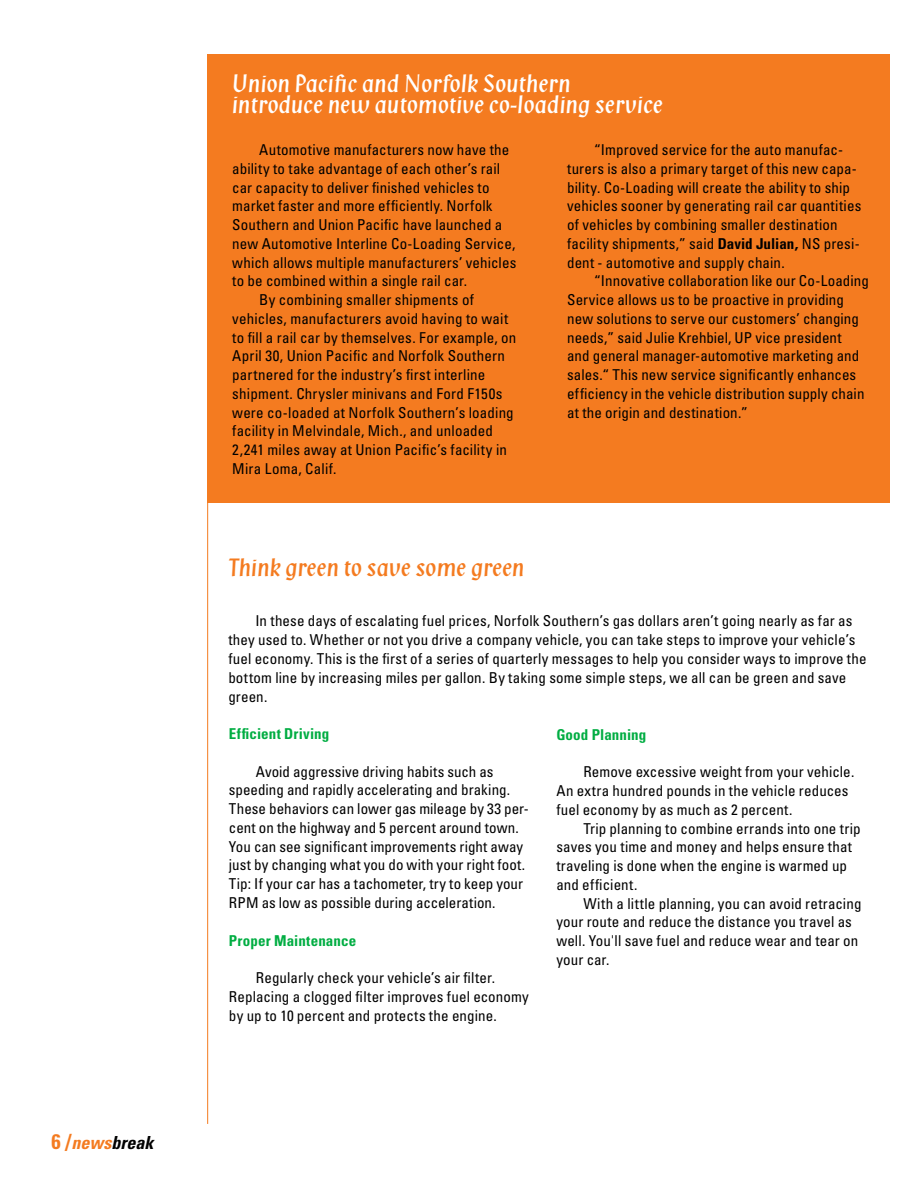
<style>
.page{position:relative;width:917px;height:1188px;background:#fff}
.page>*{position:absolute;margin:0;border:0;box-sizing:border-box;transform-origin:0 0}
.t1{font:24px/21px "Klang MT Std";letter-spacing:-.005em;color:#fff}
.t2{font:24px "Klang MT Std";letter-spacing:-.005em;color:#f47b20}
.t3{font:italic 700 condensed 18px "Univers LT Std";color:#000}
.t4{font:condensed 15px/18.8px "Univers LT Std";letter-spacing:.01em;color:#000}
.t5{font:700 condensed 15px "Univers LT Std";letter-spacing:.01em;color:#00ad42}
.s1{font-style:normal;font-size:21px;color:#f47b20}
.s2{color:#f47b20}
.s3{font-weight:700}
.s4{font-weight:700;font-stretch:normal}
</style>
<div class="page">
<hr style="left:207px;top:54px;width:1px;height:1069px;background:#f47b20">
<div style="left:207px;top:54px;width:683px;height:448px;background:#f47b20"></div>
<p class="t3" style="left:52px;top:1131px;width:103px"><span class="s1">6 /</span><span class="s2">news</span>break</p>
<h1 class="t1" style="left:232px;top:73px;width:433px">Union Pacific and Norfolk Southern introduce new automotive co-loading service</h1>
<p class="t4" style="left:259px;top:140px;width:252px">Automotive manufacturers now have the</p>
<p class="t4" style="left:232px;top:159px;width:269px">ability to take advantage of each other’s rail</p>
<p class="t4" style="left:232px;top:177px;width:259px">car capacity to deliver finished vehicles to</p>
<p class="t4" style="left:232px;top:196px;width:262px">market faster and more efficiently. Norfolk</p>
<p class="t4" style="left:232px;top:215px;width:272px">Southern and Union Pacific have launched a</p>
<p class="t4" style="left:232px;top:234px;width:285px">new Automotive Interline Co-Loading Service,</p>
<p class="t4" style="left:232px;top:252px;width:286px">which allows multiple manufacturers’ vehicles</p>
<p class="t4" style="left:232px;top:271px;width:236px">to be combined within a single rail car.</p>
<p class="t4" style="left:259px;top:290px;width:216px">By combining smaller shipments of</p>
<p class="t4" style="left:232px;top:309px;width:277px">vehicles, manufacturers avoid having to wait</p>
<p class="t4" style="left:232px;top:327px;width:286px">to fill a rail car by themselves. For example, on</p>
<p class="t4" style="left:232px;top:346px;width:274px">April 30, Union Pacific and Norfolk Southern</p>
<p class="t4" style="left:232px;top:365px;width:255px">partnered for the industry’s first interline</p>
<p class="t4" style="left:232px;top:384px;width:272px">shipment. Chrysler minivans and Ford F150s</p>
<p class="t4" style="left:232px;top:402px;width:283px">were co-loaded at Norfolk Southern’s loading</p>
<p class="t4" style="left:232px;top:421px;width:262px">facility in Melvindale, Mich., and unloaded</p>
<p class="t4" style="left:232px;top:440px;width:276px">2,241 miles away at Union Pacific’s facility in</p>
<p class="t4" style="left:232px;top:459px;width:106px">Mira Loma, Calif.</p>
<p class="t4" style="left:567px;top:140px;width:296px;text-indent:27px">“Improved service for the auto manufac&shy;turers is also a primary target of this new capa&shy;bility. Co-Loading will create the ability to ship vehicles sooner by generating rail car quantities of vehicles by combining smaller destination facility shipments,” said <span class="s3">David Julian</span><span class="s4">,</span> NS presi&shy;dent - automotive and supply chain.</p>
<p class="t4" style="left:567px;top:271px;width:303px;text-indent:27px">“Innovative collaboration like our Co-Loading Service allows us to be proactive in providing new solutions to serve our customers’ changing needs,” said Julie Krehbiel, UP vice president<br>and general manager-automotive marketing and sales.“ This new service significantly enhances efficiency in the vehicle distribution supply chain at the origin and destination.”</p>
<h1 class="t2" style="left:228px;top:554px;width:298px">Think green to save some green</h1>
<p class="t4" style="left:228px;top:611px;width:640px;text-indent:27px">In these days of escalating fuel prices, Norfolk Southern’s gas dollars aren’t going nearly as far as they used to. Whether or not you drive a company vehicle, you can take steps to improve your vehicle’s fuel economy. This is the first of a series of quarterly messages to help you consider ways to improve the bottom line by increasing miles per gallon. By taking some simple steps, we all can be green and save green.</p>
<p class="t5" style="left:229px;top:724px;width:102px">Efficient Driving</p>
<p class="t4" style="left:229px;top:761px;width:301px;text-indent:27px">Avoid aggressive driving habits such as speeding and rapidly accelerating and braking.<br>These behaviors can lower gas mileage by 33 per&shy;cent on the highway and 5 percent around town.<br>You can see significant improvements right away just by changing what you do with your right foot.<br>Tip: If your car has a tachometer, try to keep your RPM as low as possible during acceleration.</p>
<p class="t5" style="left:229px;top:930px;width:129px">Proper Maintenance</p>
<p class="t4" style="left:229px;top:968px;width:301px;text-indent:27px">Regularly check your vehicle’s air filter.<br>Replacing a clogged filter improves fuel economy by up to 10 percent and protects the engine.</p>
<p class="t5" style="left:556px;top:725px;width:92px">Good Planning</p>
<p class="t4" style="left:556px;top:762px;width:299px;text-indent:27px">Remove excessive weight from your vehicle.<br>An extra hundred pounds in the vehicle reduces fuel economy by as much as 2 percent.</p>
<p class="t4" style="left:556px;top:818px;width:306px;text-indent:27px">Trip planning to combine errands into one trip saves you time and money and helps ensure that traveling is done when the engine is warmed up and efficient.</p>
<p class="t4" style="left:556px;top:893px;width:307px;text-indent:27px">With a little planning, you can avoid retracing your route and reduce the distance you travel as well. You'll save fuel and reduce wear and tear on your car.</p>
</div>
